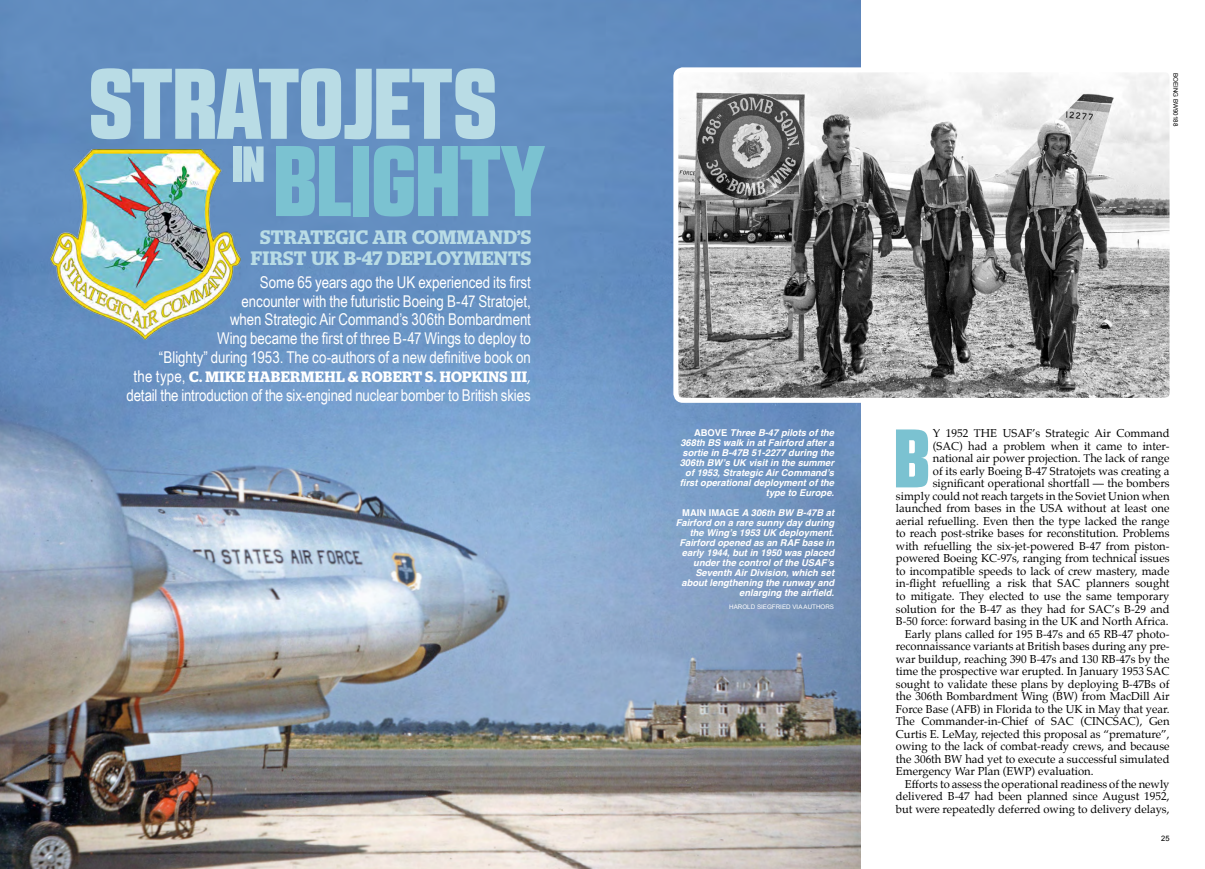
<style>
.page{position:relative;width:1205px;height:869px;background:#fff}
.page>*{position:absolute;margin:0;border:0;box-sizing:border-box;transform-origin:0 0}
.t1{font:100px "RB No 2.1 a Black DEMO";letter-spacing:.005em;color:#b9dce5}
.t2{font:100px "RB No 2.1 a Black DEMO";color:#7bc2d1}
.t3{font:82.62px "RB No 2.1 a Black DEMO";color:#7bc2d1}
.t4{font:50.5px "RB No 2.1 a Black DEMO";color:#b9dce5}
.t5{font:600 19.38px/21.2px "Stag";letter-spacing:.02em;color:#b9dce5;text-align:center}
.Feature_Standfirst{font:16.25px/18.8px "Arial Narrow";letter-spacing:-.005em;color:#fff;text-align:right}
.Feature_Standfirst-2{font:600 15px "Stag";letter-spacing:.02em;color:#fff}
.t6{font:11.25px/12.5px "Palatino";color:#000;text-align:justify}
.B_CAPTION{font:italic 700 9.38px/10px "Helvetica";color:#fff;text-align:right}
.t7{font:7.5px "Arial";color:#000}
.t8{font:6.25px "Arial";color:#fff}
.t9{font:6.25px "Arial";color:#000}
.s1{font-family:"Arial Narrow";font-weight:400;font-size:16.25px}
.s2{font-family:"Palatino";font-weight:400}
.s3{font-style:normal}
</style>
<div class="page">
<img style="left:0;top:0;width:860px;height:868px">
<img style="left:51px;top:150px;width:190px;height:189px">
<img style="left:679px;top:73px;width:489px;height:323px">
<div style="left:673px;top:67px;width:501px;height:335px;border:5px solid #fff;border-radius:7px"></div>
<p class="t1" style="left:89px;top:64px;width:408px">STRATOJETS</p>
<p class="t2" style="left:274px;top:141px;width:273px">BLIGHTY</p>
<p class="t4" style="left:232px;top:144px;width:34px">IN</p>
<p class="t5" style="left:251px;top:226px;width:282px">STRATEGIC AIR COMMAND’S<br>FIRST UK B-47 DEPLOYMENTS</p>
<p class="Feature_Standfirst" style="left:159px;top:272px;width:373px">Some 65 years ago the UK experienced its first<br>encounter with the futuristic Boeing B-47 Stratojet,<br>when Strategic Air Command’s 306th Bombardment<br>Wing became the first of three B-47 Wings to deploy to<br>“Blighty” during 1953. The co-authors of a new definitive book on</p>
<p class="Feature_Standfirst-2" style="left:133px;top:367px;width:399px"><span class="s1">the type,</span> C. MIKE HABERMEHL &amp; ROBERT S. HOPKINS III<span class="s2">,</span></p>
<p class="Feature_Standfirst" style="left:127px;top:384px;width:405px">detail the introduction of the six-engined nuclear bomber to British skies</p>
<p class="t9" style="left:1180px;top:73px;width:55px;rotate:90deg">BOEING BW90188</p>
<p class="B_CAPTION" style="left:680px;top:428px;width:156px"><span class="s3">ABOVE</span> Three B-47 pilots of the<br>368th BS walk in at Fairford after a sortie in B-47B 51-2277 during the<br>306th BW’s UK visit in the summer of 1953, Strategic Air Command’s first operational deployment of the type to Europe.</p>
<p class="B_CAPTION" style="left:676px;top:508px;width:160px"><span class="s3">MAIN IMAGE</span> A 306th BW B-47B at<br>Fairford on a rare sunny day during the Wing’s 1953 UK deployment.<br>Fairford opened as an RAF base in early 1944, but in 1950 was placed under the control of the USAF’s<br>Seventh Air Division, which set about lengthening the runway and enlarging the airfield.</p>
<p class="t8" style="left:729px;top:602px;width:106px">HAROLD SIEGFRIED VIA AUTHORS</p>
<p class="t6" style="left:896px;top:427px;width:275px;text-align:right">Y 1952 THE USAF’s Strategic Air Command<br>(SAC) had a problem when it came to inter&shy;national air power projection. The lack of range<br>of its early Boeing B-47 Stratojets was creating a significant operational shortfall — the bombers simply could not reach targets in the Soviet Union when launched from bases in the USA without at least one aerial refuelling. Even then the type lacked the range to reach post-strike bases for reconstitution. Problems with refuelling the six-jet-powered B-47 from piston&shy;powered Boeing KC-97s, ranging from technical issues to incompatible speeds to lack of crew mastery, made in-flight refuelling a risk that SAC planners sought to mitigate. They elected to use the same temporary solution for the B-47 as they had for SAC’s B-29 and B-50 force: forward basing in the UK and North Africa.</p>
<p class="t6" style="left:896px;top:627px;width:275px;text-indent:9px">Early plans called for 195 B-47s and 65 RB-47 photo&shy;reconnaissance variants at British bases during any pre&shy;war buildup, reaching 390 B-47s and 130 RB-47s by the time the prospective war erupted. In January 1953 SAC sought to validate these plans by deploying B-47Bs of the 306th Bombardment Wing (BW) from MacDill Air Force Base (AFB) in Florida to the UK in May that year.<br>The Commander-in-Chief of SAC (CINCSAC), Gen Curtis E. LeMay, rejected this proposal as “premature”, owing to the lack of combat-ready crews, and because the 306th BW had yet to execute a successful simulated Emergency War Plan (EWP) evaluation.</p>
<p class="t6" style="left:896px;top:777px;width:275px;text-indent:9px">Efforts to assess the operational readiness of the newly delivered B-47 had been planned since August 1952, but were repeatedly deferred owing to delivery delays,</p>
<p class="t3" style="left:894px;top:425px;width:37px">B</p>
<p class="t7" style="left:1161px;top:832px;width:10px">25</p>
</div>
